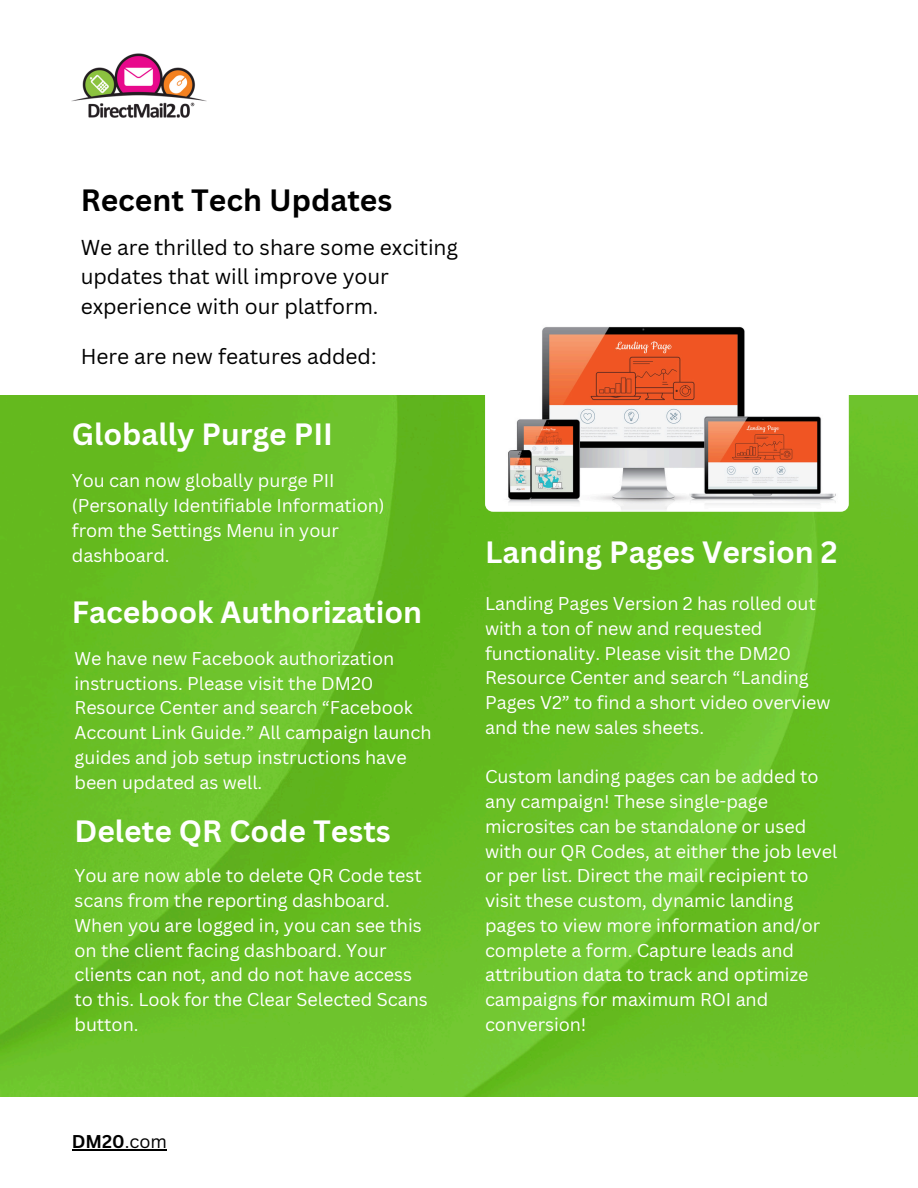
<style>
.page{position:relative;width:918px;height:1188px;background:#fff}
.page>*{position:absolute;margin:0;border:0;box-sizing:border-box;transform-origin:0 0}
.t1{font:700 30px "Canva Sans";color:#fff}
.t2{font:700 30px "Canva Sans";color:#000}
.t3{font:21px/29.2px "Canva Sans";letter-spacing:-.005em;color:#000}
.t4{font:18px/24.8px "Canva Sans";letter-spacing:-.005em;color:#fff}
.t5{font:700 18px "Canva Sans";color:#000}
.s1{font-weight:400}
</style>
<div class="page">
<img style="left:0;top:395px;width:918px;height:701px">
<hr style="left:72px;top:1149px;width:53px;height:1px;background:#000">
<hr style="left:125px;top:1149px;width:42px;height:1px;background:#000">
<img style="left:72px;top:53px;width:135px;height:65px">
<img style="left:485px;top:321px;width:364px;height:191px;border-radius:8px">
<p class="t2" style="left:81px;top:179px;width:313px">Recent Tech Updates</p>
<p class="t3" style="left:81px;top:232px;width:379px">We are thrilled to share some exciting updates that will improve your experience with our platform.</p>
<h1 class="t3" style="left:81px;top:341px;width:297px">Here are new features added:</h1>
<h2 class="t1" style="left:72px;top:413px;width:263px">Globally Purge PII</h2>
<h1 class="t4" style="left:72px;top:468px;width:314px">You can now globally purge PII (Personally Identifiable Information) from the Settings Menu in your dashboard.</h1>
<h1 class="t1" style="left:72px;top:590px;width:352px">Facebook Authorization</h1>
<p class="t4" style="left:75px;top:646px;width:359px">We have new Facebook authorization instructions. Please visit the DM20<br>Resource Center and search “Facebook Account Link Guide.” All campaign launch guides and job setup instructions have been updated as well.</p>
<p class="t1" style="left:75px;top:810px;width:318px">Delete QR Code Tests</p>
<p class="t4" style="left:75px;top:863px;width:355px">You are now able to delete QR Code test scans from the reporting dashboard.<br>When you are logged in, you can see this on the client facing dashboard. Your clients can not, and do not have access to this. Look for the Clear Selected Scans button.</p>
<p class="t1" style="left:485px;top:531px;width:354px">Landing Pages Version 2</p>
<h2 class="t4" style="left:485px;top:591px;width:347px">Landing Pages Version 2 has rolled out with a ton of new and requested functionality. Please visit the DM20<br>Resource Center and search “Landing Pages V2” to find a short video overview and the new sales sheets.</h2>
<p class="t4" style="left:485px;top:764px;width:354px">Custom landing pages can be added to any campaign! These single-page microsites can be standalone or used with our QR Codes, at either the job level or per list. Direct the mail recipient to visit these custom, dynamic landing pages to view more information and/or complete a form. Capture leads and attribution data to track and optimize campaigns for maximum ROI and conversion!</p>
<h1 class="t5" style="left:72px;top:1129px;width:97px">DM20<span class="s1">.com</span></h1>
</div>
